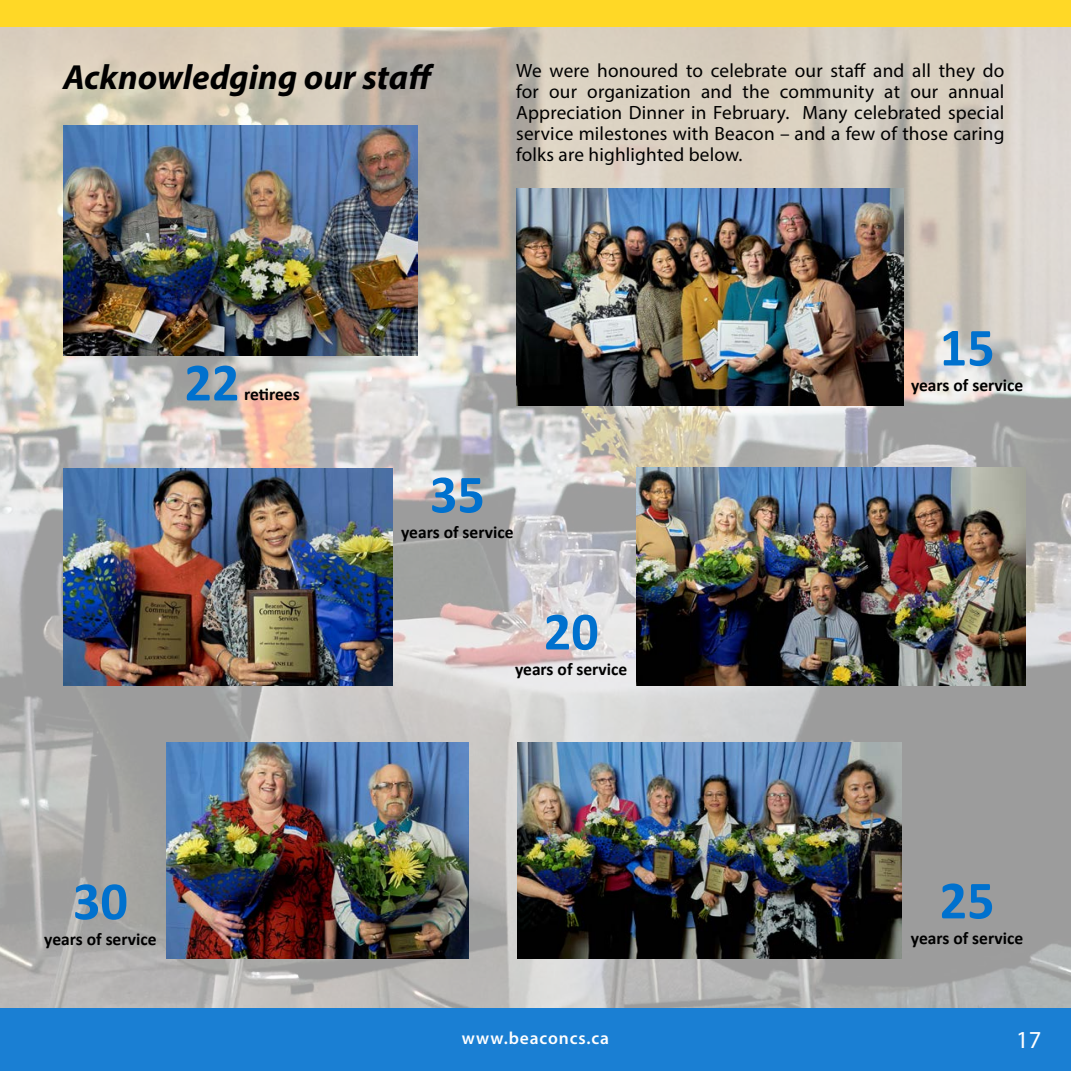
<style>
.page{position:relative;width:1071px;height:1071px;background:#fff}
.page>*{position:absolute;margin:0;border:0;box-sizing:border-box;transform-origin:0 0}
.t1{font:700 54.25px "Calibri";color:#0071ce}
.t2{font:italic 700 35px "Myriad Pro";color:#000}
.t3{font:24.5px "Myriad Pro";color:#fff}
.t4{font:19.25px/21px "Myriad Pro";letter-spacing:.01em;color:#000;text-align:justify}
.t5{font:700 17.5px "Calibri";color:#000}
.t6{font:600 17.5px "Myriad Pro";letter-spacing:.05em;color:#fff}
</style>
<div class="page">
<img style="left:0;top:27px;width:1071px;height:981px">
<div style="left:0;top:1008px;width:1071px;height:63px;background:#1a7fd3"></div>
<div style="left:0;top:0;width:1071px;height:27px;background:#ffd826"></div>
<img style="left:166px;top:742px;width:303px;height:216px">
<img style="left:637px;top:467px;width:389px;height:219px">
<img style="left:517px;top:742px;width:384px;height:216px">
<img style="left:64px;top:125px;width:353px;height:230px">
<img style="left:516px;top:188px;width:387px;height:218px">
<img style="left:63px;top:468px;width:330px;height:217px">
<h2 class="t2" style="left:63px;top:55px;width:373px">Acknowledging our staff</h2>
<h1 class="t1" style="left:184px;top:344px;width:57px">22</h1>
<p class="t5" style="left:244px;top:382px;width:57px">retirees</p>
<p class="t4" style="left:516px;top:60px;width:490px">We were honoured to celebrate our staff and all they do for our organization and the community at our annual Appreciation Dinner in February. Many celebrated special service milestones with Beacon – and a few of those caring folks are highlighted below.</p>
<h1 class="t1" style="left:940px;top:309px;width:57px">15</h1>
<p class="t5" style="left:911px;top:373px;width:114px">years of service</p>
<h1 class="t1" style="left:430px;top:456px;width:57px">35</h1>
<p class="t5" style="left:401px;top:520px;width:114px">years of service</p>
<h1 class="t1" style="left:73px;top:863px;width:57px">30</h1>
<p class="t5" style="left:44px;top:927px;width:114px">years of service</p>
<h1 class="t1" style="left:544px;top:593px;width:57px">20</h1>
<p class="t5" style="left:515px;top:657px;width:114px">years of service</p>
<h1 class="t1" style="left:940px;top:862px;width:57px">25</h1>
<p class="t5" style="left:911px;top:926px;width:114px">years of service</p>
<p class="t6" style="left:462px;top:1027px;width:149px">www.beaconcs.ca</p>
<p class="t3" style="left:1016px;top:1025px;width:27px">17</p>
</div>
